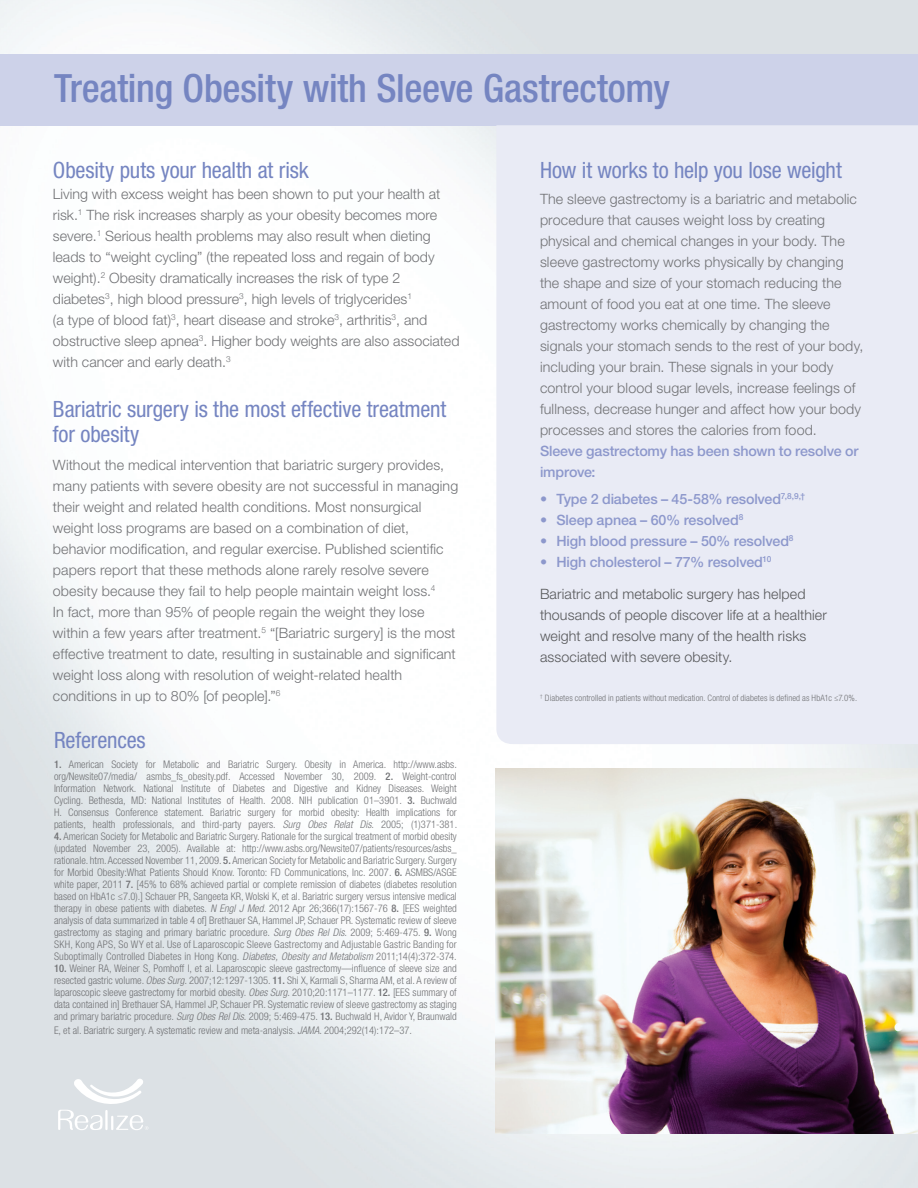
<style>
.page{position:relative;width:918px;height:1188px;background:#fff}
.page>*{position:absolute;margin:0;border:0;box-sizing:border-box;transform-origin:0 0}
.subhead{font:500 condensed 39px "Helvetica Neue LT Std";letter-spacing:-.005em;color:#7585c1}
.subhead-2{font:condensed 22.5px/25.5px "Helvetica Neue LT Std";letter-spacing:-.005em;color:#7585c1}
.Body_text_large_spac{font:300 14.25px/21px "Helvetica Neue LT Std";letter-spacing:.005em;color:#717275}
.Body_text_large_spac-2{font:500 14.25px/21px "Helvetica Neue LT Std";letter-spacing:-.01em;color:#8d98cc}
.Body_text_large_spac-3{font:300 14.25px/21px "Helvetica Neue LT Std";letter-spacing:.01em;color:#57585a}
.Footnotes{font:300 condensed 10.5px/12px "Helvetica Neue LT Std";color:#717275;text-align:justify}
.Chart_copy_compariso{font:300 condensed 8.85px "Helvetica Neue LT Std";letter-spacing:.01em;color:#717275}
.s1{font-weight:500}
.s2{font-style:italic}
</style>
<div class="page">
<div style="left:0;top:54px;width:918px;height:71px;background:#cdd2e9"></div>
<svg style="left:58px;top:1078px;width:91px;height:52px"></svg>
<div style="left:495px;top:125px;width:423px;height:619px;background:#e9ebf5"></div>
<img style="left:496px;top:769px;width:422px;height:365px">
<p class="subhead" style="left:54px;top:65px;width:618px">Treating Obesity with Sleeve Gastrectomy</p>
<p class="subhead-2" style="left:53px;top:157px;width:257px">Obesity puts your health at risk</p>
<p class="Body_text_large_spac" style="left:53px;top:183px;width:408px">Living with excess weight has been shown to put your health at risk.<sup>1</sup> The risk increases sharply as your obesity becomes more severe.<sup>1</sup> Serious health problems may also result when dieting leads to “weight cycling” (the repeated loss and regain of body weight).<sup>2</sup> Obesity dramatically increases the risk of type 2 diabetes<sup>3</sup>, high blood pressure<sup>3</sup>, high levels of triglycerides<sup>1<br></sup>(a type of blood fat)<sup>3</sup>, heart disease and stroke<sup>3</sup>, arthritis<sup>3</sup>, and obstructive sleep apnea<sup>3</sup>. Higher body weights are also associated with cancer and early death.<sup>3</sup></p>
<p class="subhead-2" style="left:53px;top:396px;width:395px">Bariatric surgery is the most effective treatment for obesity</p>
<p class="Body_text_large_spac" style="left:53px;top:454px;width:407px">Without the medical intervention that bariatric surgery provides, many patients with severe obesity are not successful in managing their weight and related health conditions. Most nonsurgical weight loss programs are based on a combination of diet, behavior modification, and regular exercise. Published scientific papers report that these methods alone rarely resolve severe obesity because they fail to help people maintain weight loss.<sup>4<br></sup>In fact, more than 95% of people regain the weight they lose within a few years after treatment.<sup>5</sup> “[Bariatric surgery] is the most effective treatment to date, resulting in sustainable and significant weight loss along with resolution of weight-related health conditions in up to 80% [of people].”<sup>6</sup></p>
<p class="subhead-2" style="left:54px;top:727px;width:93px">References</p>
<p class="Footnotes" style="left:54px;top:759px;width:405px"><span class="s1">1.</span> American Society for Metabolic and Bariatric Surgery. Obesity in America. http://www.asbs. org/Newsite07/media/ asmbs_fs_obesity.pdf. Accessed November 30, 2009. <span class="s1">2.</span> Weight-control Information Network. National Institute of Diabetes and Digestive and Kidney Diseases. Weight Cycling. Bethesda, MD: National Institutes of Health. 2008. NIH publication 01–3901. <span class="s1">3.</span> Buchwald H. Consensus Conference statement. Bariatric surgery for morbid obesity: Health implications for patients, health professionals, and third-party payers. <span class="s2">Surg Obes Relat Dis</span>. 2005; (1)371-381.</p>
<p class="Footnotes" style="left:54px;top:831px;width:404px"><span class="s1">4.</span> American Society for Metabolic and Bariatric Surgery. Rationale for the surgical treatment of morbid obesity (updated November 23, 2005). Available at: http://www.asbs.org/Newsite07/patients/resources/asbs_ rationale. htm. Accessed November 11, 2009. <span class="s1">5.</span> American Society for Metabolic and Bariatric Surgery. Surgery for Morbid Obesity:What Patients Should Know. Toronto: FD Communications, Inc. 2007. <span class="s1">6.</span> ASMBS/ASGE white paper, 2011 <span class="s1">7.</span> [45% to 68% achieved partial or complete remission of diabetes (diabetes resolution based on HbA1c ≤7.0).] Schauer PR, Sangeeta KR, Wolski K, et al. Bariatric surgery versus intensive medical therapy in obese patients with diabetes. <span class="s2">N Engl J Med</span>. 2012 Apr 26;366(17):1567-76 <span class="s1">8.</span> [EES weighted analysis of data summarized in table 4 of] Brethauer SA, Hammel JP, Schauer PR. Systematic review of sleeve gastrectomy as staging and primary bariatric procedure. <span class="s2">Surg Obes Rel Dis</span>. 2009; 5:469-475. <span class="s1">9.</span> Wong SKH, Kong APS, So WY et al. Use of Laparoscopic Sleeve Gastrectomy and Adjustable Gastric Banding for Suboptimally Controlled Diabetes in Hong Kong. <span class="s2">Diabetes, Obesity and Metabolism</span> 2011;14(4):372-374.</p>
<p class="Footnotes" style="left:54px;top:963px;width:404px"><span class="s1">10.</span> Weiner RA, Weiner S, Pomhoff I, et al. Laparoscopic sleeve gastrectomy—influence of sleeve size and resected gastric volume. <span class="s2">Obes Surg.</span> 2007;12:1297-1305. <span class="s1">11.</span> Shi X, Karmali S, Sharma AM, et al. A review of laparoscopic sleeve gastrectomy for morbid obesity. <span class="s2">Obes Surg</span>. 2010;20:1171–1177. <span class="s1">12.</span> [EES summary of data contained in] Brethauer SA, Hammel JP, Schauer PR. Systematic review of sleeve gastrectomy as staging and primary bariatric procedure. <span class="s2">Surg Obes Rel Dis</span>. 2009; 5:469-475. <span class="s1">13.</span> Buchwald H, Avidor Y, Braunwald</p>
<p class="Footnotes" style="left:54px;top:1024px;width:360px">E, et al. Bariatric surgery. A systematic review and meta-analysis. <span class="s2">JAMA</span>. 2004;292(14):172–37.</p>
<p class="subhead-2" style="left:540px;top:157px;width:303px">How it works to help you lose weight</p>
<p class="Body_text_large_spac" style="left:540px;top:188px;width:325px">The sleeve gastrectomy is a bariatric and metabolic procedure that causes weight loss by creating physical and chemical changes in your body. The sleeve gastrectomy works physically by changing the shape and size of your stomach reducing the amount of food you eat at one time. The sleeve gastrectomy works chemically by changing the signals your stomach sends to the rest of your body, including your brain. These signals in your body control your blood sugar levels, increase feelings of fullness, decrease hunger and affect how your body processes and stores the calories from food.</p>
<p class="Body_text_large_spac-2" style="left:540px;top:440px;width:320px">Sleeve gastrectomy has been shown to resolve or improve:</p>
<p class="Body_text_large_spac-2" style="left:540px;top:488px;width:267px">• Type 2 diabetes – 45-58% resolved<sup>7,8,9,†</sup></p>
<p class="Body_text_large_spac-2" style="left:540px;top:509px;width:205px">• Sleep apnea – 60% resolved<sup>8</sup></p>
<p class="Body_text_large_spac-2" style="left:540px;top:530px;width:255px">• High blood pressure – 50% resolved<sup>8</sup></p>
<p class="Body_text_large_spac-2" style="left:540px;top:551px;width:233px">• High cholesterol – 77% resolved<sup>10</sup></p>
<p class="Body_text_large_spac-3" style="left:540px;top:583px;width:288px">Bariatric and metabolic surgery has helped thousands of people discover life at a healthier weight and resolve many of the health risks associated with severe obesity.</p>
<p class="Chart_copy_compariso" style="left:540px;top:693px;width:319px"><sup>†</sup> Diabetes controlled in patients without medication. Control of diabetes is defined as HbA1c ≤7.0%.</p>
</div>
